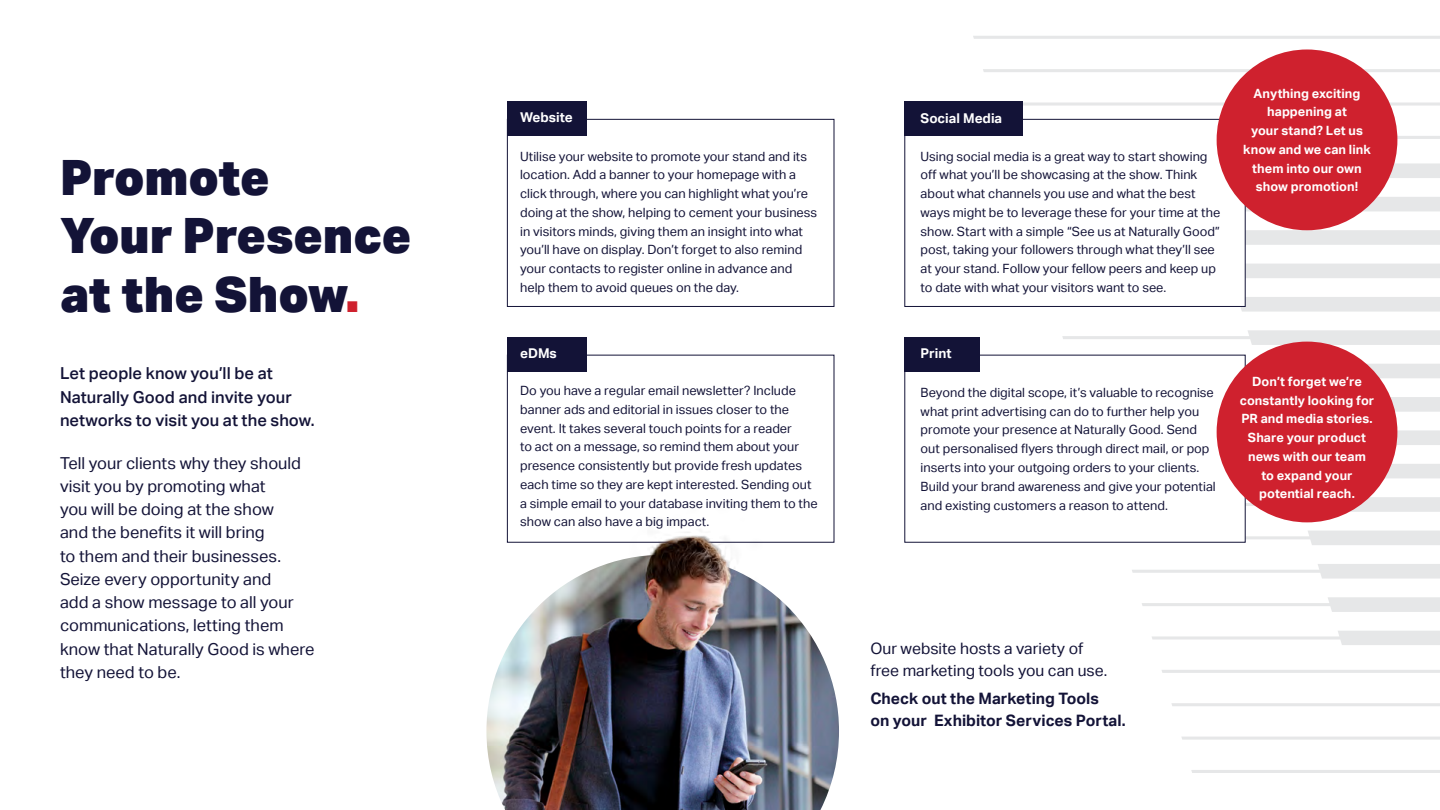
<style>
.page{position:relative;width:1440px;height:810px;background:#fff}
.page>*{position:absolute;margin:0;border:0;box-sizing:border-box;transform-origin:0 0}
.t1{font:900 48.75px/58.5px "Aktiv Grotesk";color:#131337}
.t2{font:16.5px/23.2px "Aktiv Grotesk";color:#131337}
.t3{font:500 16.5px/23.2px "Aktiv Grotesk";color:#131337}
.t4{font:700 15.75px/22.3px "Aktiv Grotesk";color:#131337}
.t5{font:15.75px/22.3px "Aktiv Grotesk";color:#131337}
.t6{font:700 13.5px "Aktiv Grotesk";color:#fff}
.t7{font:12.75px/18.8px "Aktiv Grotesk";color:#131337}
.t8{font:700 12.75px/18.8px "Aktiv Grotesk";letter-spacing:.005em;color:#fff;text-align:center}
.s1{color:#cf212e}
</style>
<div class="page">
<svg style="left:973px;top:36px;width:467px;height:3px"></svg>
<svg style="left:983px;top:69px;width:457px;height:3px"></svg>
<svg style="left:1023px;top:103px;width:417px;height:3px"></svg>
<svg style="left:1397px;top:136px;width:43px;height:3px"></svg>
<svg style="left:1162px;top:670px;width:278px;height:3px"></svg>
<svg style="left:1172px;top:703px;width:268px;height:3px"></svg>
<svg style="left:1182px;top:737px;width:258px;height:3px"></svg>
<svg style="left:1191px;top:770px;width:249px;height:3px"></svg>
<svg style="left:1389px;top:163px;width:51px;height:15px"></svg>
<svg style="left:1246px;top:197px;width:194px;height:14px"></svg>
<div style="left:1246px;top:230px;width:194px;height:15px;background:#e6e7e8"></div>
<div style="left:1246px;top:264px;width:194px;height:14px;background:#e6e7e8"></div>
<div style="left:1241px;top:297px;width:199px;height:15px;background:#e6e7e8"></div>
<svg style="left:1062px;top:330px;width:378px;height:15px"></svg>
<svg style="left:1246px;top:364px;width:194px;height:14px"></svg>
<svg style="left:1390px;top:397px;width:50px;height:15px"></svg>
<svg style="left:1396px;top:430px;width:44px;height:15px"></svg>
<svg style="left:1385px;top:464px;width:55px;height:14px"></svg>
<svg style="left:1246px;top:497px;width:194px;height:15px"></svg>
<svg style="left:1246px;top:531px;width:194px;height:14px"></svg>
<svg style="left:1132px;top:564px;width:308px;height:15px"></svg>
<svg style="left:1142px;top:597px;width:298px;height:15px"></svg>
<svg style="left:1152px;top:631px;width:288px;height:14px"></svg>
<div style="left:904px;top:119px;width:342px;height:188px;background:#fff;border:1px solid #131337"></div>
<div style="left:904px;top:355px;width:342px;height:188px;background:#fff;border:1px solid #131337"></div>
<div style="left:904px;top:102px;width:119px;height:34px;background:#131337"></div>
<div style="left:904px;top:338px;width:76px;height:34px;background:#131337"></div>
<div style="left:507px;top:355px;width:327px;height:188px;border:1px solid #131337"></div>
<div style="left:507px;top:338px;width:80px;height:34px;background:#131337"></div>
<div style="left:507px;top:119px;width:327px;height:188px;border:1px solid #131337"></div>
<div style="left:507px;top:102px;width:80px;height:34px;background:#131337"></div>
<div style="left:1217px;top:342px;width:180px;height:180px;background:#cf212e;border-radius:50%"></div>
<div style="left:1217px;top:49px;width:180px;height:181px;background:#cf212e;border-radius:50%"></div>
<img style="left:486px;top:566px;width:114px;height:244px">
<img style="left:600px;top:508px;width:239px;height:302px">
<h1 class="t1" style="left:60px;top:147px;width:353px">Promote<br>Your Presence at the Show<span class="s1">.</span></h1>
<p class="t3" style="left:60px;top:362px;width:256px">Let people know you’ll be at<br>Naturally Good and invite your networks to visit you at the show.</p>
<p class="t2" style="left:60px;top:451px;width:256px">Tell your clients why they should visit you by promoting what<br>you will be doing at the show<br>and the benefits it will bring<br>to them and their businesses.<br>Seize every opportunity and<br>add a show message to all your communications, letting them know that Naturally Good is where they need to be.</p>
<p class="t6" style="left:520px;top:110px;width:54px">Website</p>
<p class="t7" style="left:520px;top:147px;width:299px">Utilise your website to promote your stand and its location. Add a banner to your homepage with a click through, where you can highlight what you’re doing at the show, helping to cement your business in visitors minds, giving them an insight into what you’ll have on display. Don’t forget to also remind your contacts to register online in advance and help them to avoid queues on the day.</p>
<p class="t6" style="left:520px;top:346px;width:38px">eDMs</p>
<p class="t7" style="left:520px;top:381px;width:299px">Do you have a regular email newsletter? Include banner ads and editorial in issues closer to the event. It takes several touch points for a reader<br>to act on a message, so remind them about your presence consistently but provide fresh updates each time so they are kept interested. Sending out a simple email to your database inviting them to the show can also have a big impact.</p>
<p class="t6" style="left:921px;top:110px;width:83px">Social Media</p>
<p class="t7" style="left:921px;top:147px;width:301px">Using social media is a great way to start showing off what you’ll be showcasing at the show. Think about what channels you use and what the best ways might be to leverage these for your time at the show. Start with a simple “See us at Naturally Good” post, taking your followers through what they’ll see at your stand. Follow your fellow peers and keep up to date with what your visitors want to see.</p>
<p class="t8" style="left:1243px;top:84px;width:129px">Anything exciting happening at<br>your stand? Let us know and we can link them into our own show promotion!</p>
<p class="t6" style="left:921px;top:346px;width:32px">Print</p>
<p class="t7" style="left:921px;top:383px;width:297px">Beyond the digital scope, it’s valuable to recognise what print advertising can do to further help you promote your presence at Naturally Good. Send out personalised flyers through direct mail, or pop inserts into your outgoing orders to your clients.<br>Build your brand awareness and give your potential and existing customers a reason to attend.</p>
<p class="t8" style="left:1240px;top:372px;width:136px">Don’t forget we’re constantly looking for<br>PR and media stories.<br>Share your product news with our team<br>to expand your potential reach.</p>
<p class="t5" style="left:870px;top:637px;width:238px">Our website hosts a variety of free marketing tools you can use.</p>
<p class="t4" style="left:870px;top:687px;width:257px">Check out the Marketing Tools<br>on your Exhibitor Services Portal.</p>
</div>
